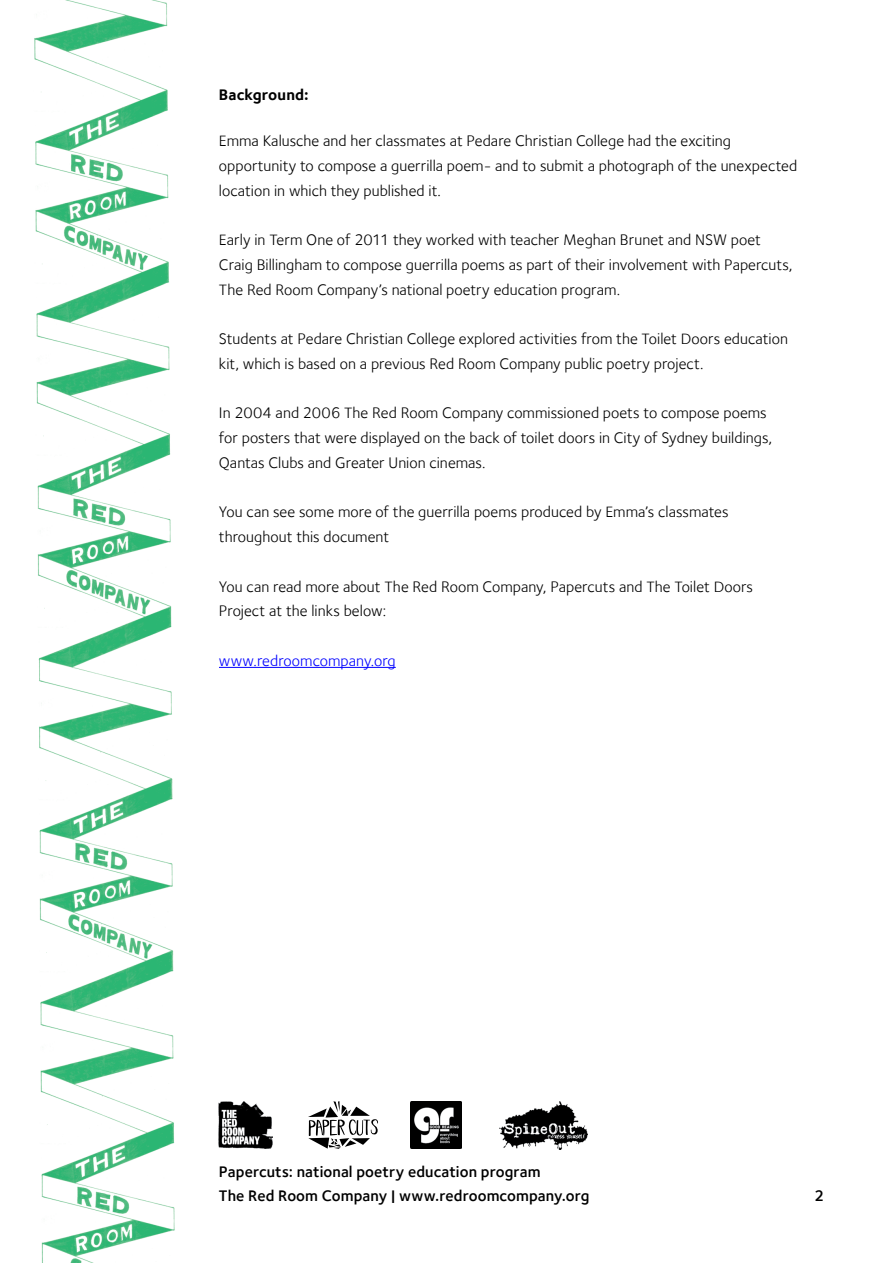
<style>
.page{position:relative;width:893px;height:1263px;background:#fff}
.page>*{position:absolute;margin:0;border:0;box-sizing:border-box;transform-origin:0 0}
.Body{font:15.75px/24.8px "Foundry Sterling";color:#000}
.t1{font:600 15.75px/24.8px "Foundry Sterling";letter-spacing:.005em;color:#000}
.Body-2{font:15.75px "Foundry Sterling";letter-spacing:.005em;color:#00f}
.Sub_heading{font:700 15.75px "Foundry Sterling";letter-spacing:.01em;color:#000}
</style>
<div class="page">
<img style="left:34px;top:0;width:141px;height:1263px">
<img style="left:219px;top:1101px;width:53px;height:48px">
<svg style="left:308px;top:1101px;width:70px;height:48px"></svg>
<img style="left:410px;top:1101px;width:51px;height:48px">
<img style="left:499px;top:1101px;width:88px;height:49px">
<hr style="left:219px;top:667px;width:177px;height:1px;background:#00f">
<p class="Sub_heading" style="left:219px;top:85px;width:91px">Background:</p>
<p class="Body" style="left:219px;top:128px;width:580px">Emma Kalusche and her classmates at Pedare Christian College had the exciting opportunity to compose a guerrilla poem- and to submit a photograph of the unexpected location in which they published it.</p>
<p class="Body" style="left:219px;top:227px;width:575px">Early in Term One of 2011 they worked with teacher Meghan Brunet and NSW poet<br>Craig Billingham to compose guerrilla poems as part of their involvement with Papercuts,<br>The Red Room Company’s national poetry education program.</p>
<p class="Body" style="left:219px;top:326px;width:570px">Students at Pedare Christian College explored activities from the Toilet Doors education kit, which is based on a previous Red Room Company public poetry project.</p>
<p class="Body" style="left:219px;top:400px;width:555px">In 2004 and 2006 The Red Room Company commissioned poets to compose poems for posters that were displayed on the back of toilet doors in City of Sydney buildings,<br>Qantas Clubs and Greater Union cinemas.</p>
<p class="Body" style="left:219px;top:499px;width:511px">You can see some more of the guerrilla poems produced by Emma’s classmates throughout this document</p>
<p class="Body" style="left:219px;top:574px;width:536px">You can read more about The Red Room Company, Papercuts and The Toilet Doors<br>Project at the links below:</p>
<p class="Body-2" style="left:219px;top:651px;width:178px">www.redroomcompany.org</p>
<p class="t1" style="left:219px;top:1159px;width:372px">Papercuts: national poetry education program<br>The Red Room Company | www.redroomcompany.org</p>
<p class="t1" style="left:814px;top:1183px;width:11px">2</p>
</div>
